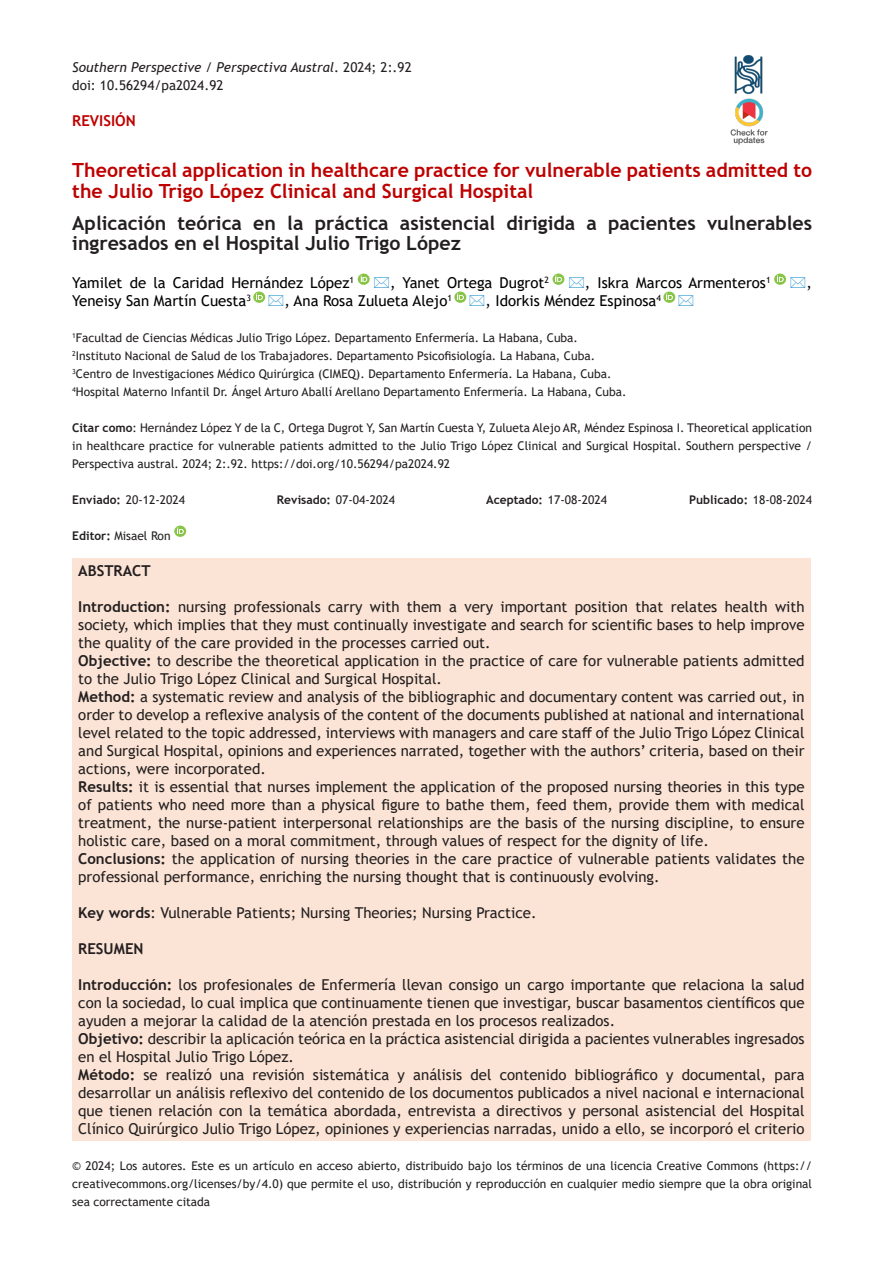
<style>
.page{position:relative;width:893px;height:1263px;background:#fff}
.page>*{position:absolute;margin:0;border:0;box-sizing:border-box;transform-origin:0 0}
.t1{font:700 19.5px/21px "Trebuchet MS";color:#be0000}
.t2{font:700 19.5px/19.5px "Trebuchet MS";color:#231f20}
.t3{font:15px/18px "Trebuchet MS";color:#231f20;text-align:justify}
.t4{font:15px "Trebuchet MS";color:#000}
.t5{font:700 15px "Trebuchet MS";color:#231f20}
.t6{font:700 15px "Trebuchet MS";color:#be0000}
.t7{font:italic 13.5px "Trebuchet MS";color:#231f20}
.t8{font:13.5px "Trebuchet MS";color:#231f20}
.t9{font:12px/18px "Trebuchet MS";color:#231f20;text-align:justify}
.t10{font:700 12px "Trebuchet MS";color:#231f20}
.s1{font-style:normal}
.s2{font-weight:700}
.s3{font-weight:400}
</style>
<div class="page">
<img style="left:734px;top:55px;width:29px;height:40px">
<img style="left:730px;top:98px;width:38px;height:47px">
<div style="left:72px;top:558px;width:739px;height:582px;background:#fbe4d5"></div>
<svg style="left:174px;top:526px;width:12px;height:11px"></svg>
<svg style="left:358px;top:274px;width:12px;height:11px"></svg>
<svg style="left:552px;top:274px;width:13px;height:11px"></svg>
<svg style="left:774px;top:274px;width:12px;height:11px"></svg>
<svg style="left:253px;top:292px;width:13px;height:11px"></svg>
<svg style="left:454px;top:292px;width:13px;height:11px"></svg>
<svg style="left:663px;top:292px;width:13px;height:11px"></svg>
<p class="t7" style="left:72px;top:59px;width:341px">Southern Perspective / Perspectiva Austral<span class="s1">. 2024; 2:.92</span></p>
<p class="t8" style="left:72px;top:77px;width:153px">doi: 10.56294/pa2024.92</p>
<p class="t6" style="left:72px;top:111px;width:65px">REVISIÓN</p>
<p class="t1" style="left:72px;top:159px;width:741px">Theoretical application in healthcare practice for vulnerable patients admitted to the Julio Trigo López Clinical and Surgical Hospital</p>
<p class="t2" style="left:72px;top:214px;width:741px">Aplicación teórica en la práctica asistencial dirigida a pacientes vulnerables ingresados en el Hospital Julio Trigo López</p>
<p class="t4" style="left:72px;top:273px;width:283px">Yamilet de la Caridad Hernández López<sup>1</sup></p>
<p class="t4" style="left:390px;top:273px;width:160px">, Yanet Ortega Dugrot<sup>2</sup></p>
<p class="t4" style="left:585px;top:273px;width:187px">, Iskra Marcos Armenteros<sup>1</sup></p>
<p class="t4" style="left:807px;top:273px;width:7px">,</p>
<p class="t4" style="left:72px;top:291px;width:180px">Yeneisy San Martín Cuesta<sup>3</sup></p>
<p class="t4" style="left:284px;top:291px;width:169px">, Ana Rosa Zulueta Alejo<sup>1</sup></p>
<p class="t4" style="left:485px;top:291px;width:177px">, Idorkis Méndez Espinosa<sup>4</sup></p>
<p class="t9" style="left:72px;top:329px;width:507px"><sup>1</sup>Facultad de Ciencias Médicas Julio Trigo López. Departamento Enfermería. La Habana, Cuba.</p>
<p class="t9" style="left:72px;top:347px;width:524px"><sup>2</sup>Instituto Nacional de Salud de los Trabajadores. Departamento Psicofisiología. La Habana, Cuba.</p>
<p class="t9" style="left:72px;top:365px;width:541px"><sup>3</sup>Centro de Investigaciones Médico Quirúrgica (CIMEQ). Departamento Enfermería. La Habana, Cuba.</p>
<p class="t9" style="left:72px;top:383px;width:556px"><sup>4</sup>Hospital Materno Infantil Dr. Ángel Arturo Aballí Arellano Departamento Enfermería. La Habana, Cuba.</p>
<p class="t9" style="left:72px;top:419px;width:741px"><span class="s2">Citar como</span>: Hernández López Y de la C, Ortega Dugrot Y, San Martín Cuesta Y, Zulueta Alejo AR, Méndez Espinosa I. Theoretical application in healthcare practice for vulnerable patients admitted to the Julio Trigo López Clinical and Surgical Hospital. Southern perspective / Perspectiva austral. 2024; 2:.92. https://doi.org/10.56294/pa2024.92</p>
<p class="t9" style="left:72px;top:491px;width:114px"><span class="s2">Enviado:</span> 20-12-2024</p>
<p class="t9" style="left:277px;top:491px;width:120px"><span class="s2">Revisado:</span> 07-04-2024</p>
<p class="t9" style="left:486px;top:491px;width:122px"><span class="s2">Aceptado:</span> 17-08-2024</p>
<p class="t10" style="left:689px;top:492px;width:124px">Publicado: <span class="s3">18-08-2024</span></p>
<p class="t9" style="left:72px;top:527px;width:100px"><span class="s2">Editor:</span> Misael Ron</p>
<p class="t5" style="left:78px;top:561px;width:74px">ABSTRACT</p>
<p class="t3" style="left:78px;top:598px;width:728px"><span class="s2">Introduction:</span> nursing professionals carry with them a very important position that relates health with society, which implies that they must continually investigate and search for scientific bases to help improve the quality of the care provided in the processes carried out.</p>
<p class="t3" style="left:78px;top:652px;width:728px"><span class="s2">Objective:</span> to describe the theoretical application in the practice of care for vulnerable patients admitted to the Julio Trigo López Clinical and Surgical Hospital.</p>
<p class="t3" style="left:78px;top:688px;width:728px"><span class="s2">Method:</span> a systematic review and analysis of the bibliographic and documentary content was carried out, in order to develop a reflexive analysis of the content of the documents published at national and international level related to the topic addressed, interviews with managers and care staff of the Julio Trigo López Clinical and Surgical Hospital, opinions and experiences narrated, together with the authors’ criteria, based on their actions, were incorporated.</p>
<p class="t3" style="left:78px;top:778px;width:728px"><span class="s2">Results:</span> it is essential that nurses implement the application of the proposed nursing theories in this type of patients who need more than a physical figure to bathe them, feed them, provide them with medical treatment, the nurse-patient interpersonal relationships are the basis of the nursing discipline, to ensure holistic care, based on a moral commitment, through values of respect for the dignity of life.</p>
<p class="t3" style="left:78px;top:850px;width:728px"><span class="s2">Conclusions:</span> the application of nursing theories in the care practice of vulnerable patients validates the professional performance, enriching the nursing thought that is continuously evolving.</p>
<p class="t3" style="left:78px;top:904px;width:460px"><span class="s2">Key words</span>: Vulnerable Patients; Nursing Theories; Nursing Practice.</p>
<p class="t5" style="left:78px;top:939px;width:67px">RESUMEN</p>
<p class="t3" style="left:78px;top:976px;width:728px"><span class="s2">Introducción:</span> los profesionales de Enfermería llevan consigo un cargo importante que relaciona la salud con la sociedad, lo cual implica que continuamente tienen que investigar, buscar basamentos científicos que ayuden a mejorar la calidad de la atención prestada en los procesos realizados.</p>
<p class="t3" style="left:78px;top:1030px;width:728px"><span class="s2">Objetivo:</span> describir la aplicación teórica en la práctica asistencial dirigida a pacientes vulnerables ingresados en el Hospital Julio Trigo López.</p>
<p class="t3" style="left:78px;top:1066px;width:728px"><span class="s2">Método:</span> se realizó una revisión sistemática y análisis del contenido bibliográfico y documental, para desarrollar un análisis reflexivo del contenido de los documentos publicados a nivel nacional e internacional que tienen relación con la temática abordada, entrevista a directivos y personal asistencial del Hospital Clínico Quirúrgico Julio Trigo López, opiniones y experiencias narradas, unido a ello, se incorporó el criterio</p>
<p class="t9" style="left:72px;top:1157px;width:741px">© 2024; Los autores. Este es un artículo en acceso abierto, distribuido bajo los términos de una licencia Creative Commons (https:// creativecommons.org/licenses/by/4.0) que permite el uso, distribución y reproducción en cualquier medio siempre que la obra original sea correctamente citada</p>
</div>
